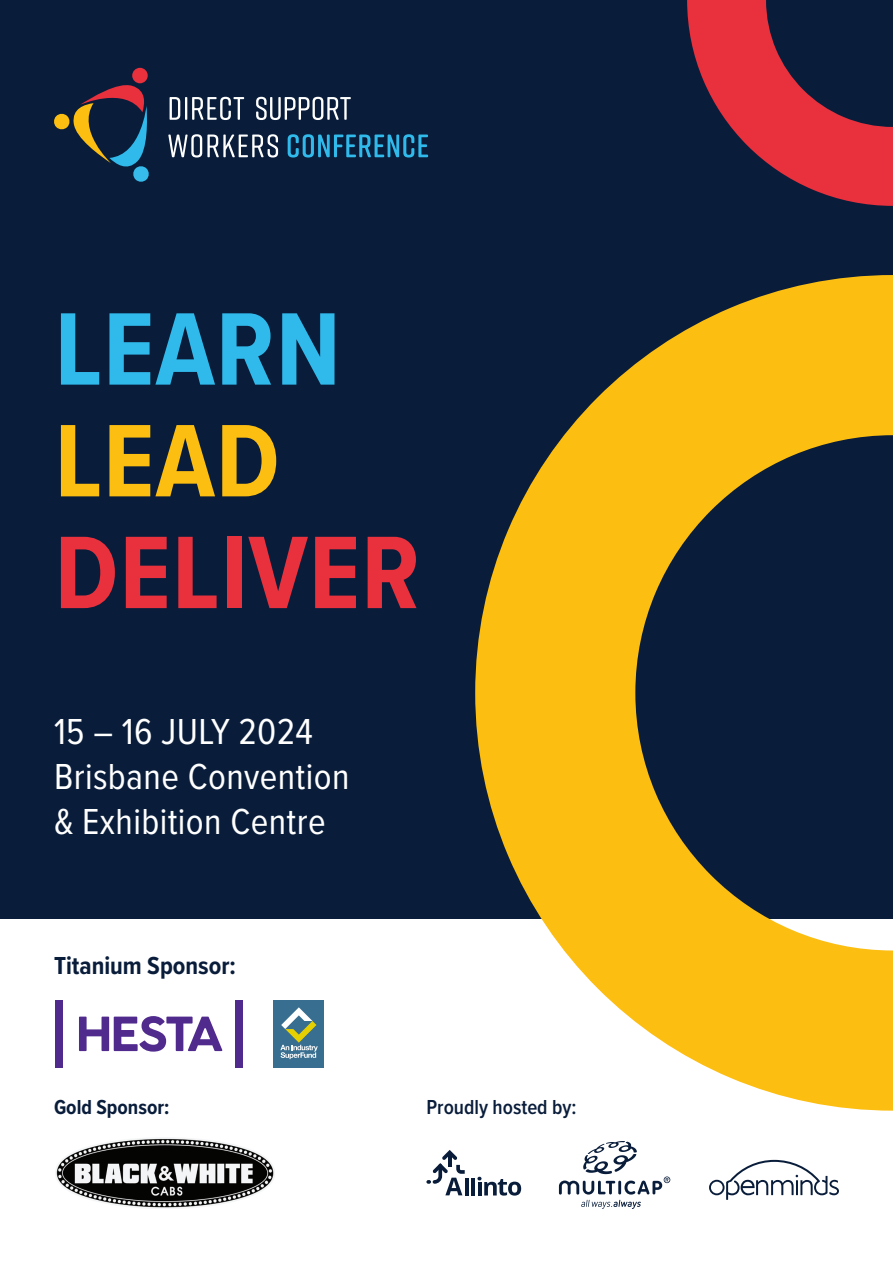
<style>
.page{position:relative;width:893px;height:1263px;background:#fff}
.page>*{position:absolute;margin:0;border:0;box-sizing:border-box;transform-origin:0 0}
.t1{font:700 106.95px "Proxima Nova Cond";letter-spacing:.01em;color:#e8313d}
.t2{font:700 106.95px "Proxima Nova Cond";letter-spacing:.01em;color:#30baec}
.t3{font:700 106.95px "Proxima Nova Cond";color:#fdbe12}
.t4{font:37.5px/45px "Proxima Nova Cond";letter-spacing:.01em;color:#fff}
.t5{font:700 25.5px "Proxima Nova Cond";color:#091d3b}
.t6{font:600 21px "Proxima Nova Cond";color:#091d3b}
.t7{font:700 21px "Proxima Nova Cond";color:#091d3b}
</style>
<div class="page">
<div style="left:0;top:0;width:893px;height:918px;background:#091d3b"></div>
<div style="left:132px;top:68px;width:16px;height:15px;background:#e8313d;border-radius:50%"></div>
<svg style="left:54px;top:81px;width:95px;height:101px"></svg>
<svg style="left:170px;top:97px;width:10px;height:23px"></svg>
<hr style="left:185px;top:97px;width:2px;height:23px;background:#fff">
<svg style="left:192px;top:97px;width:52px;height:23px"></svg>
<svg style="left:256px;top:97px;width:95px;height:23px"></svg>
<svg style="left:168px;top:134px;width:110px;height:24px"></svg>
<svg style="left:288px;top:134px;width:140px;height:24px"></svg>
<svg style="left:687px;top:0;width:206px;height:206px"></svg>
<svg style="left:475px;top:275px;width:418px;height:836px"></svg>
<div style="left:55px;top:1000px;width:8px;height:67px;background:#502b8d"></div>
<div style="left:236px;top:1000px;width:7px;height:67px;background:#502b8d"></div>
<svg style="left:79px;top:1016px;width:143px;height:35px"></svg>
<div style="left:273px;top:1000px;width:51px;height:67px;background:#386e8f"></div>
<svg style="left:280px;top:1007px;width:38px;height:52px"></svg>
<img style="left:55px;top:1137px;width:219px;height:72px">
<svg style="left:709px;top:1160px;width:130px;height:40px"></svg>
<hr style="left:465px;top:1178px;width:3px;height:17px;background:#091d3b">
<hr style="left:471px;top:1178px;width:4px;height:17px;background:#091d3b">
<svg style="left:426px;top:1150px;width:39px;height:45px"></svg>
<svg style="left:477px;top:1177px;width:44px;height:18px"></svg>
<svg style="left:559px;top:1141px;width:111px;height:53px"></svg>
<svg style="left:581px;top:1200px;width:60px;height:9px"></svg>
<h1 class="t2" style="left:55px;top:270px;width:288px">LEARN</h1>
<h1 class="t3" style="left:55px;top:382px;width:227px">LEAD</h1>
<h1 class="t1" style="left:55px;top:494px;width:367px">DELIVER</h1>
<p class="t4" style="left:54px;top:707px;width:297px">15 – 16 JULY 2024<br>Brisbane Convention &amp; Exhibition Centre</p>
<p class="t5" style="left:54px;top:947px;width:183px">Titanium Sponsor:</p>
<p class="t7" style="left:54px;top:1091px;width:117px">Gold Sponsor:</p>
<p class="t6" style="left:426px;top:1091px;width:152px">Proudly hosted by:</p>
</div>
